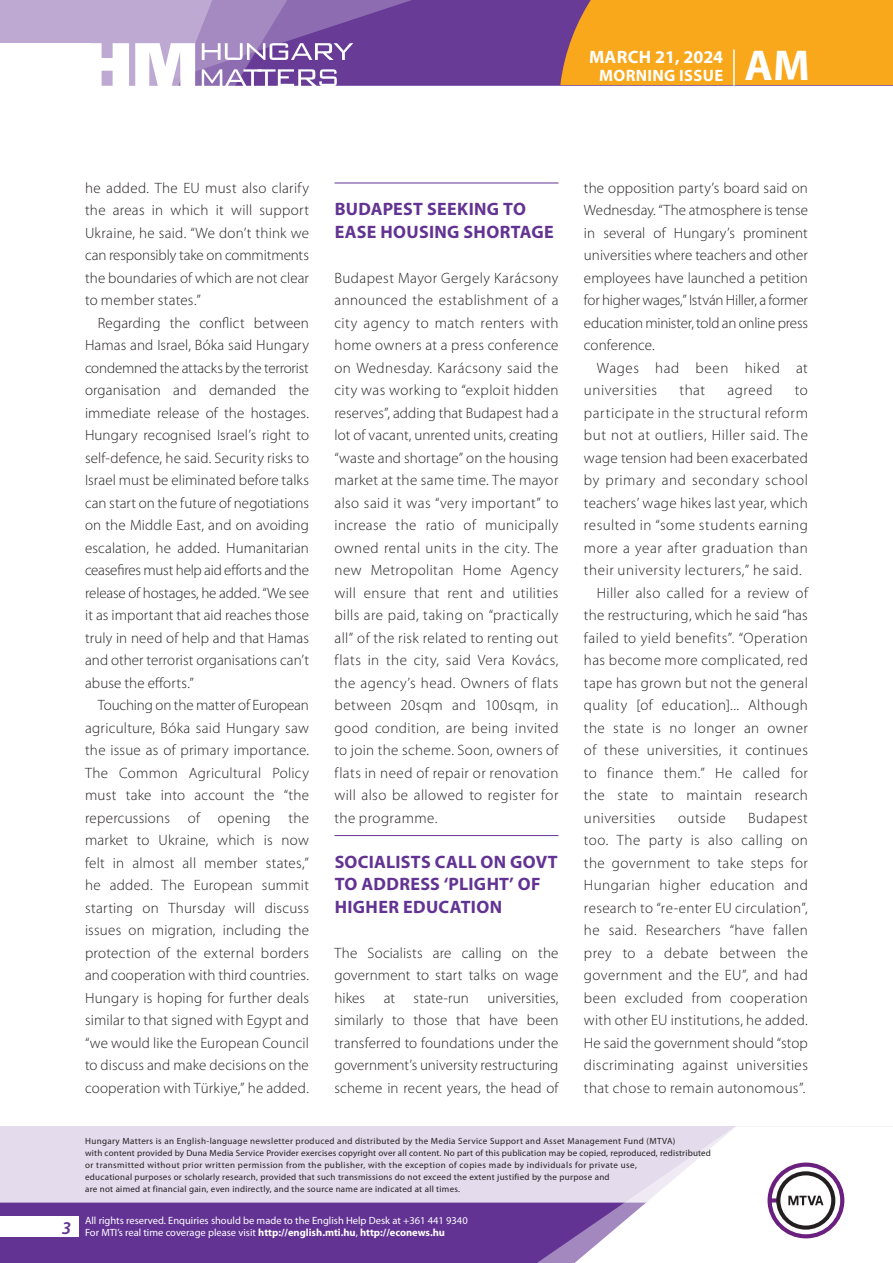
<style>
.page{position:relative;width:893px;height:1263px;background:#fff}
.page>*{position:absolute;margin:0;border:0;box-sizing:border-box;transform-origin:0 0}
.t1{font:700 43.35px "Myriad Pro";color:#fff}
._01_cimsor{font:700 18px/22.5px "Myriad Pro";letter-spacing:.02em;color:#623393}
.t2{font:700 18px "Myriad Pro";letter-spacing:.01em;color:#fff}
.t3{font:italic 600 18px "Myriad Pro";color:#623393}
.t4{font:700 16.5px "Myriad Pro";letter-spacing:.02em;color:#fff}
._03_kenyer_szöveg-2{font:300 15px/22.5px "Myriad Pro";letter-spacing:.025em;color:#231f20;text-align:justify}
._03_kenyer_szöveg-1{font:300 15px/22.5px "Myriad Pro";letter-spacing:.005em;color:#231f20;text-align:justify}
.t5{font:10.5px/12px "Myriad Pro";color:#fff}
.t6{font:9px/12px "Myriad Pro";letter-spacing:.03em;color:#231f20}
.s1{font-weight:700}
</style>
<div class="page">
<div style="left:0;top:1126px;width:893px;height:137px;background:#e4dcec"></div>
<div style="left:0;top:1202px;width:506px;height:61px;background:#623393"></div>
<div style="left:506px;top:1202px;width:43px;height:61px;background:#623393"></div>
<svg style="left:549px;top:1126px;width:344px;height:137px;fill:#fff"></svg>
<svg style="left:767px;top:1162px;width:77px;height:76px;background:#c5b8c8"></svg>
<div style="left:0;top:1216px;width:79px;height:20px;background:#fff"></div>
<div style="left:0;top:0;width:893px;height:85px;background:#683b97"></div>
<div style="left:560px;top:0;width:333px;height:85px;background:#f9a71b"></div>
<hr style="left:733px;top:49px;width:2px;height:37px;background:#fff">
<svg style="left:0;top:0;width:479px;height:86px"></svg>
<hr style="left:334px;top:183px;width:224px;height:1px;background:#623393">
<hr style="left:334px;top:835px;width:224px;height:1px;background:#623393">
<p class="t2" style="left:589px;top:45px;width:136px">March 21, 2024</p>
<p class="t4" style="left:599px;top:65px;width:125px">MORNING ISSUE</p>
<h1 class="t1" style="left:745px;top:37px;width:67px">AM</h1>
<p class="_03_kenyer_szöveg-1" style="left:85px;top:176px;width:225px">he added. The EU must also clarify the areas in which it will support Ukraine, he said. “We don’t think we can responsibly take on commitments the boundaries of which are not clear to member states.”</p>
<p class="_03_kenyer_szöveg-2" style="left:85px;top:311px;width:226px;text-indent:13px">Regarding the conflict between Hamas and Israel, Bóka said Hungary condemned the attacks by the terrorist organisation and demanded the immediate release of the hostages.<br>Hungary recognised Israel’s right to self-defence, he said. Security risks to Israel must be eliminated before talks can start on the future of negotiations on the Middle East, and on avoiding escalation, he added. Humanitarian ceasefires must help aid efforts and the release of hostages, he added. “We see it as important that aid reaches those truly in need of help and that Hamas and other terrorist organisations can’t abuse the efforts.”</p>
<p class="_03_kenyer_szöveg-2" style="left:85px;top:694px;width:225px;text-indent:13px">Touching on the matter of European agriculture, Bóka said Hungary saw the issue as of primary importance.<br>The Common Agricultural Policy must take into account the “the repercussions of opening the market to Ukraine, which is now felt in almost all member states,” he added. The European summit starting on Thursday will discuss issues on migration, including the protection of the external borders and cooperation with third countries.<br>Hungary is hoping for further deals similar to that signed with Egypt and “we would like the European Council to discuss and make decisions on the cooperation with Türkiye,” he added.</p>
<p class="_01_cimsor" style="left:335px;top:197px;width:221px">BUDAPEST SEEKING TO<br>EASE HOUSING SHORTAGE</p>
<p class="_03_kenyer_szöveg-1" style="left:334px;top:266px;width:225px">Budapest Mayor Gergely Karácsony announced the establishment of a city agency to match renters with home owners at a press conference on Wednesday. Karácsony said the city was working to “exploit hidden reserves”, adding that Budapest had a lot of vacant, unrented units, creating “waste and shortage” on the housing market at the same time. The mayor also said it was “very important” to increase the ratio of municipally owned rental units in the city. The new Metropolitan Home Agency will ensure that rent and utilities bills are paid, taking on “practically all” of the risk related to renting out flats in the city, said Vera Kovács, the agency’s head. Owners of flats between 20sqm and 100sqm, in good condition, are being invited to join the scheme. Soon, owners of flats in need of repair or renovation will also be allowed to register for the programme.</p>
<p class="_01_cimsor" style="left:335px;top:850px;width:225px">SOCIALISTS CALL ON GOVT<br>TO ADDRESS ‘PLIGHT’ OF<br>HIGHER EDUCATION</p>
<p class="_03_kenyer_szöveg-1" style="left:334px;top:941px;width:225px">The Socialists are calling on the government to start talks on wage hikes at state-run universities, similarly to those that have been transferred to foundations under the government’s university restructuring scheme in recent years, the head of</p>
<p class="_03_kenyer_szöveg-1" style="left:584px;top:176px;width:225px">the opposition party’s board said on Wednesday. “The atmosphere is tense in several of Hungary’s prominent universities where teachers and other employees have launched a petition for higher wages,” István Hiller, a former education minister, told an online press conference.</p>
<p class="_03_kenyer_szöveg-2" style="left:584px;top:356px;width:225px;text-indent:13px">Wages had been hiked at universities</p>
<p class="_03_kenyer_szöveg-2" style="left:679px;top:379px;width:27px">that</p>
<p class="_03_kenyer_szöveg-2" style="left:727px;top:379px;width:47px">agreed</p>
<p class="_03_kenyer_szöveg-2" style="left:584px;top:379px;width:225px;text-indent:211px">to participate in the structural reform but not at outliers, Hiller said. The wage tension had been exacerbated by primary and secondary school teachers’ wage hikes last year, which resulted in “some students earning more a year after graduation than their university lecturers,” he said.</p>
<p class="_03_kenyer_szöveg-2" style="left:584px;top:581px;width:225px;text-indent:13px">Hiller also called for a review of the restructuring, which he said “has failed to yield benefits”. “Operation has become more complicated, red tape has grown but not the general quality [of education]... Although the state is no longer an owner of these universities, it continues to finance them.” He called for the state to maintain research universities</p>
<p class="_03_kenyer_szöveg-2" style="left:584px;top:806px;width:225px;text-indent:164px">Budapest too. The party is also calling on the government to take steps for Hungarian higher education and research to “re-enter EU circulation”, he said. Researchers “have fallen prey to a debate between the government and the EU”, and had been excluded from cooperation with other EU institutions, he added.<br>He said the government should “stop discriminating against universities that chose to remain autonomous”.</p>
<p class="_03_kenyer_szöveg-2" style="left:678px;top:806px;width:49px">outside</p>
<p class="t3" style="left:62px;top:1217px;width:11px">3</p>
<p class="t6" style="left:85px;top:1134px;width:627px">Hungary Matters is an English-language newsletter produced and distributed by the Media Service Support and Asset Management Fund (MTVA)<br>with content provided by Duna Media Service Provider exercises copyright over all content. No part of this publication may be copied, reproduced, redistributed or transmitted without prior written permission from the publisher, with the exception of copies made by individuals for private use,<br>educational purposes or scholarly research, provided that such transmissions do not exceed the extent justified by the purpose and<br>are not aimed at financial gain, even indirectly, and the source name are indicated at all times.</p>
<p class="t5" style="left:85px;top:1214px;width:384px">All rights reserved. Enquiries should be made to the English Help Desk at +361 441 9340<br>For MTI’s real time coverage please visit <span class="s1">http://english.mti.hu</span>, <span class="s1">http://econews.hu</span></p>
</div>
